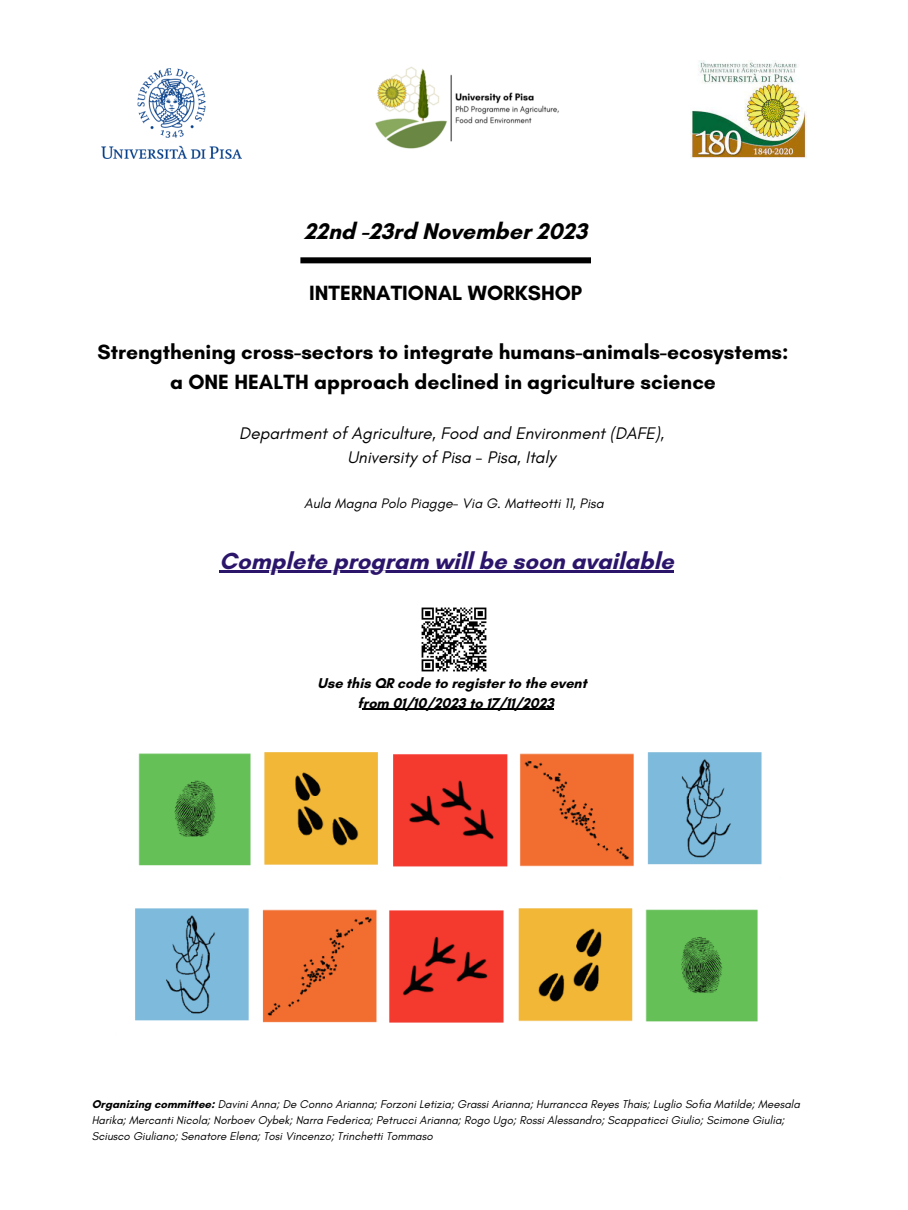
<style>
.page{position:relative;width:908px;height:1210px;background:#fff}
.page>*{position:absolute;margin:0;border:0;box-sizing:border-box;transform-origin:0 0}
.t1{font:700 23.7px "Glacial Indifference";color:#2b156b}
.t2{font:700 23.1px "Glacial Indifference";color:#000}
.t3{font:700 21px "Glacial Indifference";color:#000}
.t4{font:italic 17.15px "Glacial Indifference";color:#000}
.t5{font:700 14.49px "Glacial Indifference";color:#000}
.t6{font:italic 14px "Glacial Indifference";color:#000}
.t7{font:italic 11.55px/16px "Glacial Indifference";color:#000}
.s1{font-weight:700;font-style:normal}
</style>
<div class="page">
<img style="left:690px;top:61px;width:115px;height:97px">
<img style="left:135px;top:752px;width:627px;height:271px">
<div style="left:300px;top:257px;width:290px;height:6px;background:#000"></div>
<img style="left:102px;top:68px;width:139px;height:90px">
<img style="left:375px;top:67px;width:184px;height:82px">
<img style="left:421px;top:607px;width:66px;height:65px">
<hr style="left:219px;top:570px;width:454px;height:3px;background:#2b156b">
<hr style="left:363px;top:709px;width:191px;height:1px;background:#000">
<p class="t2" style="left:304px;top:217px;width:284px">22nd -23rd November 2023</p>
<p class="t3" style="left:309px;top:280px;width:274px">INTERNATIONAL WORKSHOP</p>
<p class="t3" style="left:98px;top:339px;width:692px">Strengthening cross-sectors to integrate humans-animals-ecosystems:</p>
<p class="t3" style="left:170px;top:368px;width:547px">a ONE HEALTH approach declined in agriculture science</p>
<p class="t4" style="left:239px;top:423px;width:426px">Department of Agriculture, Food and Environment (DAFE),</p>
<p class="t4" style="left:347px;top:447px;width:210px">University of Pisa - Pisa, Italy</p>
<p class="t6" style="left:304px;top:494px;width:301px">Aula Magna Polo Piagge- Via G. Matteotti 11, Pisa</p>
<p class="t1" style="left:219px;top:546px;width:455px">Complete program will be soon available</p>
<p class="t5" style="left:317px;top:674px;width:270px">Use this QR code to register to the event</p>
<p class="t5" style="left:357px;top:694px;width:198px">from 01/10/2023 to 17/11/2023</p>
<p class="t7" style="left:92px;top:1095px;width:709px"><span class="s1">Organizing committee:</span> Davini Anna; De Conno Arianna; Forzoni Letizia; Grassi Arianna; Hurrancca Reyes Thais; Luglio Sofia Matilde; Meesala<br>Harika; Mercanti Nicola; Norboev Oybek; Narra Federica; Petrucci Arianna; Rogo Ugo; Rossi Alessandro; Scappaticci Giulio; Scimone Giulia;<br>Sciusco Giuliano; Senatore Elena; Tosi Vincenzo; Trinchetti Tommaso</p>
</div>
